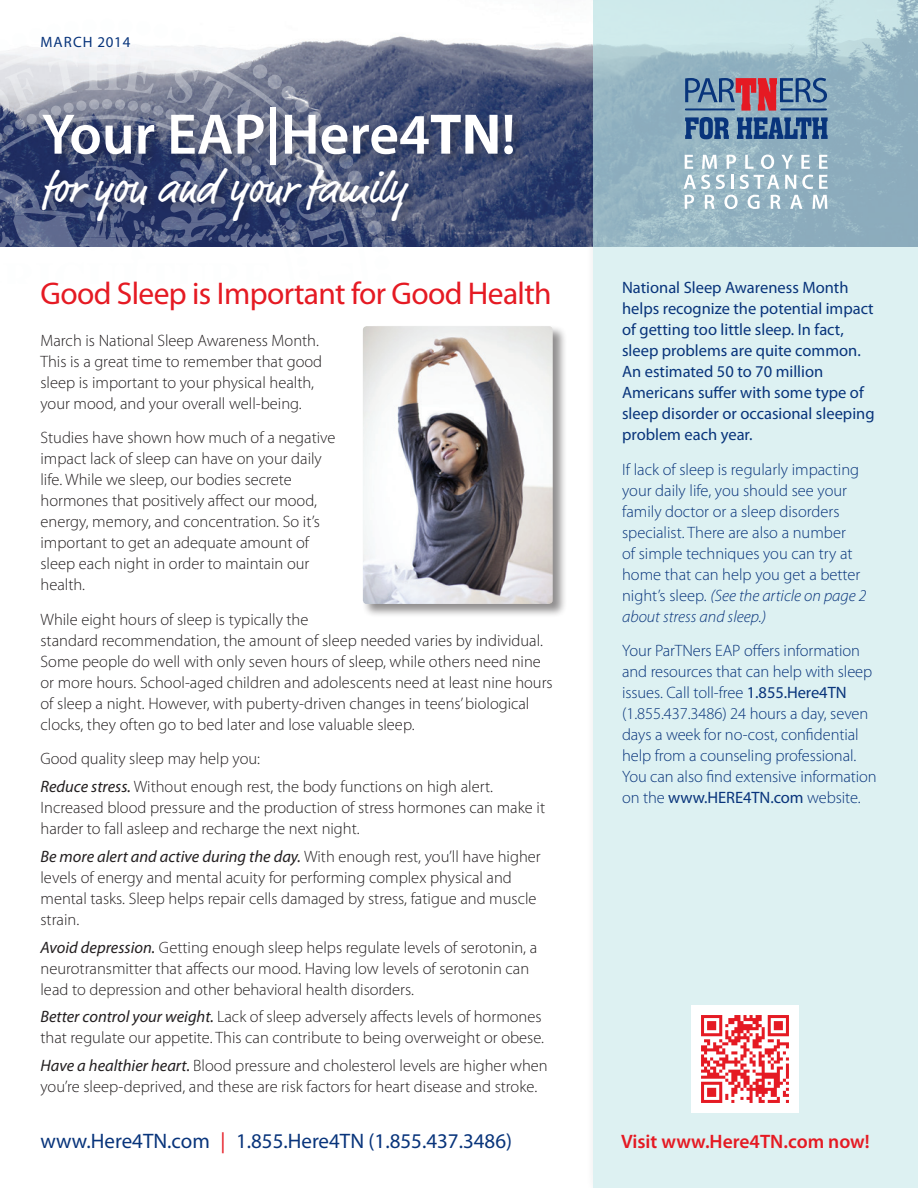
<style>
.page{position:relative;width:918px;height:1188px;background:#fff}
.page>*{position:absolute;margin:0;border:0;box-sizing:border-box;transform-origin:0 0}
.t1{font:600 57.6px "Myriad Pro";color:#fff}
.t2{font:43.5px "Market OT";color:#fff}
.t3{font:31.5px "Myriad Pro";letter-spacing:-.02em;color:#e51a23}
.t4{font:21px "Myriad Pro";color:#08347b}
.t5{font:600 19.5px "Myriad Pro";color:#e51a23}
.t6{font:300 16.5px/21px "Myriad Pro";color:#231f20}
.t7{font:300 16.5px/21px "Myriad Pro";letter-spacing:-.005em;color:#08347b}
.t8{font:16.5px/21px "Myriad Pro";color:#08347b}
.t9{font:15px "Myriad Pro";letter-spacing:.06em;color:#08347b}
.s1{font-weight:700}
.s2{font-weight:400;font-style:italic}
.s3{font-style:italic}
.s4{font-weight:400}
.s5{color:#e51a23}
</style>
<div class="page">
<div style="left:593px;top:0;width:325px;height:1188px;background:#ddf1f2"></div>
<img style="left:391px;top:36px;width:202px;height:210px">
<svg style="left:593px;top:0;width:325px;height:246px;background:#9fbec9"></svg>
<svg style="left:0;top:39px;width:391px;height:208px"></svg>
<div style="left:41px;top:105px;width:484px;height:128px;background:#231f20;opacity:.3"></div>
<svg style="left:685px;top:78px;width:142px;height:33px;background:#81748f"></svg>
<svg style="left:685px;top:117px;width:44px;height:22px"></svg>
<svg style="left:737px;top:117px;width:91px;height:22px;background:#3a6194"></svg>
<svg style="left:685px;top:155px;width:8px;height:14px"></svg>
<svg style="left:702px;top:155px;width:15px;height:14px"></svg>
<svg style="left:727px;top:155px;width:9px;height:14px"></svg>
<svg style="left:745px;top:155px;width:9px;height:14px"></svg>
<svg style="left:761px;top:155px;width:13px;height:14px"></svg>
<svg style="left:781px;top:155px;width:12px;height:14px"></svg>
<svg style="left:801px;top:155px;width:9px;height:14px"></svg>
<svg style="left:819px;top:155px;width:9px;height:14px"></svg>
<svg style="left:684px;top:175px;width:26px;height:14px"></svg>
<svg style="left:716px;top:175px;width:9px;height:14px"></svg>
<hr style="left:731px;top:175px;width:3px;height:14px;background:#fff">
<svg style="left:740px;top:175px;width:39px;height:14px"></svg>
<svg style="left:785px;top:175px;width:11px;height:14px"></svg>
<svg style="left:802px;top:175px;width:11px;height:14px"></svg>
<svg style="left:819px;top:175px;width:9px;height:14px"></svg>
<svg style="left:685px;top:195px;width:9px;height:14px"></svg>
<svg style="left:705px;top:195px;width:10px;height:14px"></svg>
<svg style="left:724px;top:195px;width:14px;height:14px"></svg>
<svg style="left:748px;top:195px;width:12px;height:14px"></svg>
<svg style="left:771px;top:195px;width:10px;height:14px"></svg>
<svg style="left:790px;top:195px;width:12px;height:14px"></svg>
<svg style="left:813px;top:195px;width:14px;height:14px"></svg>
<div style="left:691px;top:1005px;width:108px;height:108px;background:#fff"></div>
<img style="left:701px;top:1015px;width:88px;height:88px">
<div style="left:362px;top:325px;width:205px;height:293px;background:#231f20;opacity:.5"></div>
<img style="left:363px;top:326px;width:190px;height:278px">
<p class="t9" style="left:41px;top:33px;width:91px">MARCH 2014</p>
<h1 class="t1" style="left:42px;top:98px;width:476px">Your EAP|Here4<span class="s1">TN</span>!</h1>
<h2 class="t2" style="left:42px;top:160px;width:366px">for you and your family</h2>
<h3 class="t3" style="left:40px;top:274px;width:513px">Good Sleep is Important for Good Health</h3>
<p class="t6" style="left:40px;top:330px;width:283px">March is National Sleep Awareness Month.<br>This is a great time to remember that good sleep is important to your physical health, your mood, and your overall well-being.</p>
<p class="t6" style="left:40px;top:427px;width:297px">Studies have shown how much of a negative impact lack of sleep can have on your daily life. While we sleep, our bodies secrete hormones that positively affect our mood, energy, memory, and concentration. So it’s important to get an adequate amount of sleep each night in order to maintain our health.</p>
<p class="t6" style="left:40px;top:609px;width:514px">While eight hours of sleep is typically the<br>standard recommendation, the amount of sleep needed varies by individual.<br>Some people do well with only seven hours of sleep, while others need nine or more hours. School-aged children and adolescents need at least nine hours of sleep a night. However, with puberty-driven changes in teens’ biological clocks, they often go to bed later and lose valuable sleep.</p>
<p class="t6" style="left:40px;top:745px;width:454px;line-height:27.8px">Good quality sleep may help you:<br><span class="s2">Reduce stress.</span> Without enough rest, the body functions on high alert.</p>
<p class="t6" style="left:40px;top:797px;width:506px">Increased blood pressure and the production of stress hormones can make it harder to fall asleep and recharge the next night.</p>
<p class="t6" style="left:40px;top:846px;width:502px"><span class="s2">Be more alert and active during the day.</span> With enough rest, you’ll have higher levels of energy and mental acuity for performing complex physical and mental tasks. Sleep helps repair cells damaged by stress, fatigue and muscle strain.</p>
<p class="t6" style="left:40px;top:936px;width:498px"><span class="s2">Avoid depression.</span> Getting enough sleep helps regulate levels of serotonin, a neurotransmitter that affects our mood. Having low levels of serotonin can lead to depression and other behavioral health disorders.</p>
<p class="t6" style="left:40px;top:1006px;width:505px"><span class="s2">Better control your weight.</span> Lack of sleep adversely affects levels of hormones that regulate our appetite. This can contribute to being overweight or obese.</p>
<p class="t6" style="left:40px;top:1055px;width:509px"><span class="s2">Have a healthier heart.</span> Blood pressure and cholesterol levels are higher when you’re sleep-deprived, and these are risk factors for heart disease and stroke.</p>
<p class="t8" style="left:622px;top:277px;width:254px">National Sleep Awareness Month helps recognize the potential impact of getting too little sleep. In fact, sleep problems are quite common.<br>An estimated 50 to 70 million<br>Americans suffer with some type of sleep disorder or occasional sleeping problem each year.</p>
<p class="t7" style="left:622px;top:459px;width:246px">If lack of sleep is regularly impacting your daily life, you should see your family doctor or a sleep disorders specialist. There are also a number<br>of simple techniques you can try at home that can help you get a better night’s sleep. <span class="s3">(See the article on page 2 about stress and sleep.)</span></p>
<p class="t7" style="left:622px;top:640px;width:256px">Your ParTNers EAP offers information and resources that can help with sleep issues. Call toll-free <span class="s4">1.855.Here4TN </span>(1.855.437.3486) 24 hours a day, seven days a week for no-cost, confidential help from a counseling professional.<br>You can also find extensive information on the <span class="s4">www.HERE4TN.com</span> website.</p>
<p class="t4" style="left:40px;top:1128px;width:473px">www.Here4TN.com <span class="s5">|</span> 1.855.Here4TN (1.855.437.3486)</p>
<p class="t5" style="left:621px;top:1129px;width:250px">Visit www.Here4TN.com now!</p>
</div>
